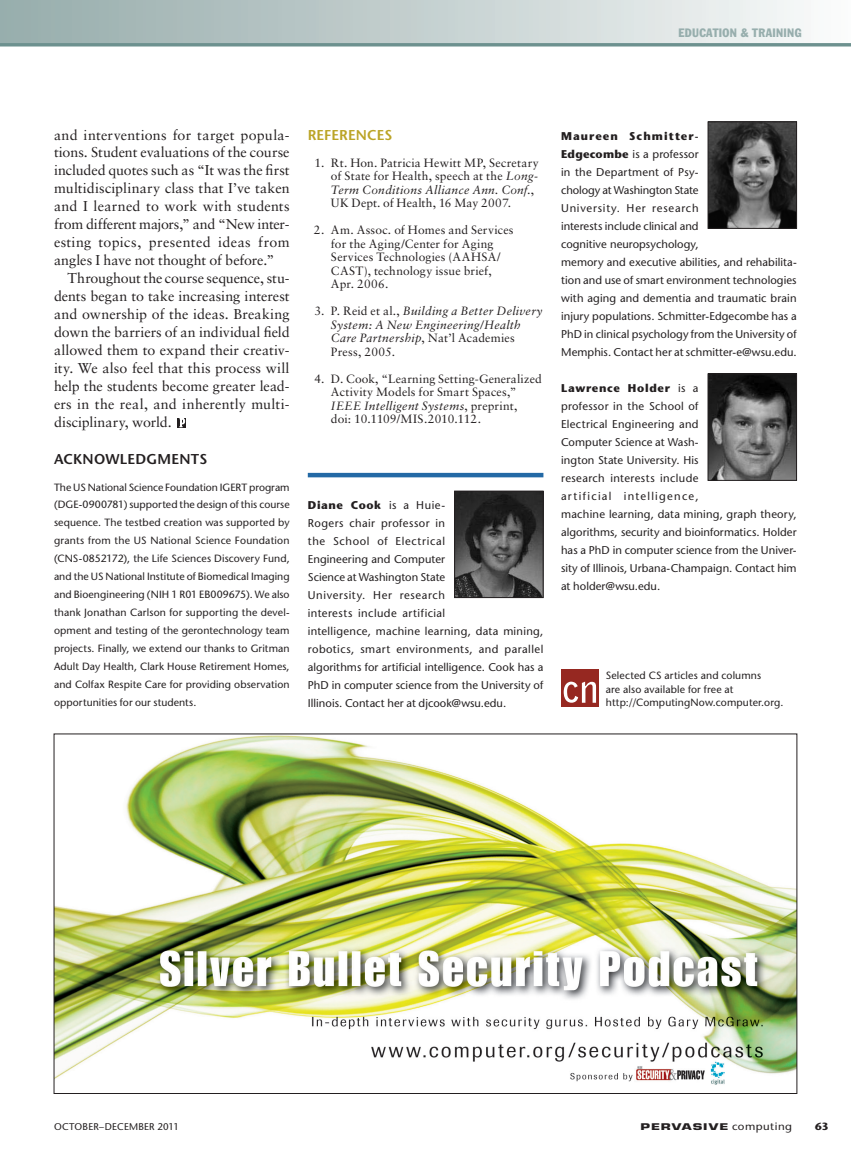
<style>
.page{position:relative;width:851px;height:1161px;background:#fff}
.page>*{position:absolute;margin:0;border:0;box-sizing:border-box;transform-origin:0 0}
.t1{font:14.25px/18px "Sabon LT Std";letter-spacing:.01em;color:#231f20;text-align:justify}
.t2{font:600 14.25px "Stone Sans Std";letter-spacing:.02em;color:#231f20}
.t3{font:600 14.25px "Stone Sans Std";color:#bba426}
.t4{font:12px/13.5px "Sabon LT Std";letter-spacing:.015em;color:#231f20}
.t5{font:italic 12px/13.5px "Sabon LT Std";letter-spacing:.02em;color:#231f20}
.t6{font:condensed 12px "Franklin Gothic Std";letter-spacing:.03em;color:#97aead}
.t7{font:500 11.25px/18px "Stone Sans Std";letter-spacing:.01em;color:#231f20}
.t8{font:500 10.5px/18px "Stone Sans Std";letter-spacing:.01em;color:#231f20;text-align:justify}
.t9{font:700 10.5px "Stone Sans Std";color:#231f20}
.t10{font:500 9.75px "Stone Sans Std";letter-spacing:.025em;color:#231f20}
.t11{font:700 9px "Eurostile LT Std";letter-spacing:.07em;color:#231f20;scale:1.5 1}
.s1{font-style:italic}
.s2{font-style:normal}
.s3{font-weight:700}
.s4{font-family:"Stone Sans Std";font-weight:500;font-size:10.5px}
</style>
<div class="page">
<div style="left:0;top:0;width:850px;height:45px;background:linear-gradient(to right,#94aaa9,#f8f9f9)"></div>
<hr style="left:0;top:43px;width:850px;height:3px;background:#6d918f">
<div style="left:177px;top:418px;width:9px;height:10px;background:#231f20"></div>
<svg style="left:179px;top:418px;width:6px;height:9px"></svg>
<div style="left:561px;top:669px;width:37px;height:38px;background:#962821"></div>
<svg style="left:563px;top:682px;width:33px;height:21px"></svg>
<hr style="left:308px;top:473px;width:235px;height:4px;background:#2369a5">
<img style="left:456px;top:493px;width:85px;height:103px">
<div style="left:454px;top:491px;width:89px;height:107px;border:1px solid #231f20"></div>
<img style="left:709px;top:124px;width:85px;height:103px">
<div style="left:707px;top:122px;width:89px;height:107px;border:1px solid #231f20"></div>
<img style="left:709px;top:376px;width:85px;height:103px">
<div style="left:707px;top:374px;width:89px;height:107px;border:1px solid #231f20"></div>
<img style="left:56px;top:736px;width:739px;height:349px">
<p class="t6" style="left:678px;top:26px;width:125px">EDUCATION &amp; TRAINING</p>
<p class="t1" style="left:54px;top:125px;width:237px">and interventions for target popula&shy;tions. Student evaluations of the course included quotes such as “It was the first multidisciplinary class that I’ve taken and I learned to work with students from different majors,” and “New inter&shy;esting topics, presented ideas from angles I have not thought of before.”</p>
<p class="t1" style="left:54px;top:269px;width:237px;text-indent:13px">Throughout the course sequence, stu&shy;dents began to take increasing interest and ownership of the ideas. Breaking down the barriers of an individual field allowed them to expand their creativ&shy;ity. We also feel that this process will help the students become greater lead&shy;ers in the real, and inherently multi&shy;disciplinary, world.</p>
<p class="t2" style="left:54px;top:450px;width:97px">ACKNOWLEDGME</p>
<p class="t2" style="left:179px;top:450px;width:17px">NTS</p>
<p class="t8" style="left:54px;top:478px;width:237px">The US National Science Foundation IGERT program (DGE-0900781) supported the design of this course sequence. The testbed creation was supported by grants from the US National Science Foundation (CN S-0852172), the Life Sciences Discovery Fund, and the US National Institute of Biomedical Imaging and Bioengineering (N IH 1 R01 EB009675). We also thank Jonathan Carlson for supporting the devel&shy;opment and testing of the gerontechnology team projects. Finally, we extend our thanks to Gritman Adult Day Health, Clark House Retirement Homes, and Colfax Respite Care for providing observation opportunities for our students.</p>
<p class="t3" style="left:308px;top:126px;width:12px">REFERE</p>
<p class="t3" style="left:356px;top:126px;width:16px">NCES</p>
<p class="t4" style="left:331px;top:155px;width:209px;text-indent:-16px">1. Rt. Hon. Patricia Hewitt MP, Secretary of State for Health, speech at the <span class="s1">Long-Term Conditions Alliance Ann. Conf.</span>, UK Dept. of Health, 16 May 2007.</p>
<p class="t4" style="left:331px;top:223px;width:184px;text-indent:-17px">2. Am. Assoc. of Homes and Services for the Aging/Center for Aging<br>Services Technologies (AAHSA/<br>CAST), technology issue brief,<br>Apr. 2006.</p>
<p class="t5" style="left:331px;top:304px;width:213px;text-indent:-17px"><span class="s2">3. P. Reid et al.,</span> Building a Better Delivery<br>System: A New Engineering/Health<br>Care Partnership<span class="s2">, Nat’l Academies<br>Press, 2005.</span></p>
<p class="t4" style="left:331px;top:371px;width:212px;text-indent:-16px">4. D. Cook, “Learning Setting-Generalized Activity Models for Smart Spaces,” <span class="s1">IEEE Intelligent Systems</span>, preprint,<br>doi: 10.1109/MIS.2010.112.</p>
<p class="t7" style="left:308px;top:496px;width:237px"><span class="s3">Diane Cook</span> is a Huie-<br>Rogers chair professor in<br>the School of Electrical<br>Engineering and Computer<br>Science at Washington State<br>University. Her research<br>interests include artificial<br>intelligence, machine learning, data mining, robotics, smart environments, and parallel algorithms for artificial intelligence. Cook has a PhD in computer science from the U niversity of Illinois. Contact her at djcook@wsu.edu.</p>
<p class="t7" style="left:561px;top:127px;width:237px"><span class="s3">Maureen Schmitter-<br>Edgecombe</span> is a professor<br>in the Department of Psy-<br>chology at Washington State<br>University. Her research<br>interests include clinical and<br>cognitive neuropsychology,<br>memory and executive abilities, and rehabilita&shy;tion and use of smart environment technologies with aging and dementia and traumatic brain injury populations. Schmitter-Edgecombe has a PhD in clinical psychology from the U niversity of Memphis. Contact her at schmitter-e@wsu.edu.</p>
<p class="t7" style="left:561px;top:379px;width:237px"><span class="s3">Lawrence Holder</span> is a<br>professor in the School of<br>Electrical Engineering and<br>Computer Science at Wash-<br>ington State U niversity. His<br>research interests include<br>artificial intelligence,<br>machine learning, data mining, graph theory, algorithms, security and bioinformatics. Holder has a PhD in computer science from the Univer&shy;sity of Illinois, Urbana-Champaign. Contact him at holder@wsu.edu.</p>
<p class="t8" style="left:606px;top:669px;width:179px;line-height:13.5px;text-align:left">Selected CS articles and columns<br>are also available for free at http://ComputingN ow.computer.org.</p>
<p class="t10" style="left:54px;top:1120px;width:73px">October–Decem</p>
<p class="t10" style="left:138px;top:1120px;width:42px">ber 2011</p>
<p class="t11" style="left:640px;top:1121px;width:102px">PERVASIVE <span class="s4">computing</span></p>
<p class="t9" style="left:815px;top:1120px;width:15px">63</p>
</div>
